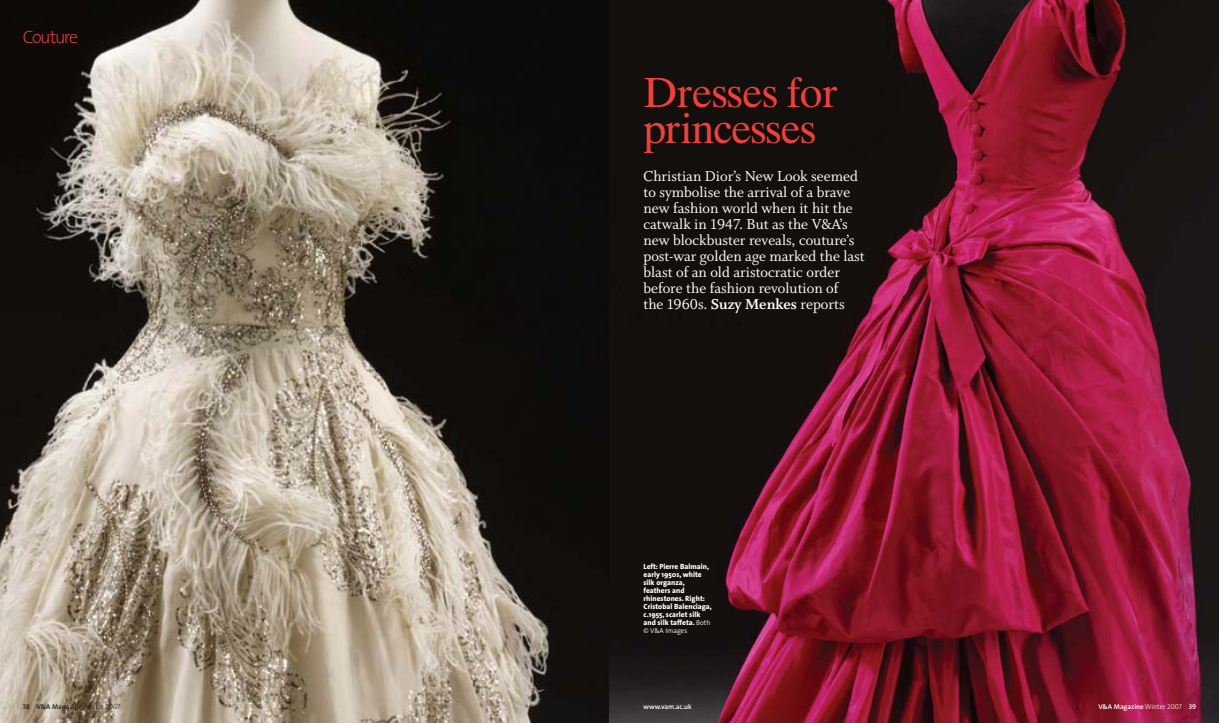
<style>
.page{position:relative;width:1219px;height:723px;background:#fff}
.page>*{position:absolute;margin:0;border:0;box-sizing:border-box;transform-origin:0 0}
.t1{font:42px/36px "Dutch 801 BT";letter-spacing:-.02em;color:#ef403d}
.t2{font:200 18px "VA The Sans";letter-spacing:-.07em;color:#ef403d}
.t3{font:16px/16px "Whitman Roman LF";color:#fff}
.t4{font:800 7.5px/8px "VA The Sans";color:#fff}
.t5{font:600 7px "VA The Sans";color:#fff}
.t6{font:600 7px "VA The Sans";color:#231f20}
.t7{font:300 7px "VA The Sans";color:#fff}
.s1{font-family:"Whitman Bold LF"}
.s2{font-weight:300;font-size:7px}
.s3{font-family:"VA The Sans Semi Bold Caps";font-weight:400}
.s4{font-weight:300}
.s5{font-family:"VA The Sans Light Caps";font-weight:400}
</style>
<div class="page">
<img style="left:0;top:1px;width:609px;height:722px">
<svg style="left:609px;top:1px;width:610px;height:722px;background:#541522"></svg>
<p class="t2" style="left:23px;top:29px;width:57px">Couture</p>
<h1 class="t1" style="left:643px;top:79px;width:196px">Dresses for princesses</h1>
<p class="t3" style="left:643px;top:170px;width:223px">Christian Dior’s New Look seemed to symbolise the arrival of a brave new fashion world when it hit the catwalk in 1947. But as the V&amp;A’s new blockbuster reveals, couture’s post-war golden age marked the last blast of an old aristocratic order before the fashion revolution of<br>the 1960s. <span class="s1">Suzy Menkes</span> reports</p>
<p class="t4" style="left:643px;top:563px;width:70px">Left: Pierre Balmain, early 1950s, white silk organza, feathers and rhinestones. Right:<br>Cristobal Balenciaga, c.1955, scarlet silk and silk taffeta. <span class="s2">Both</span></p>
<p class="t7" style="left:643px;top:628px;width:45px">© V&amp;A Images</p>
<p class="t6" style="left:23px;top:704px;width:99px"><span class="s3">38</span> V&amp;A Magazine <span class="s4">Winter</span> <span class="s5">2007</span></p>
<p class="t5" style="left:643px;top:704px;width:50px">www.vam.ac.uk</p>
<p class="t5" style="left:1098px;top:704px;width:99px">V&amp;A Magazine <span class="s4">Winter</span> <span class="s5">2007</span> <span class="s3">39</span></p>
</div>
